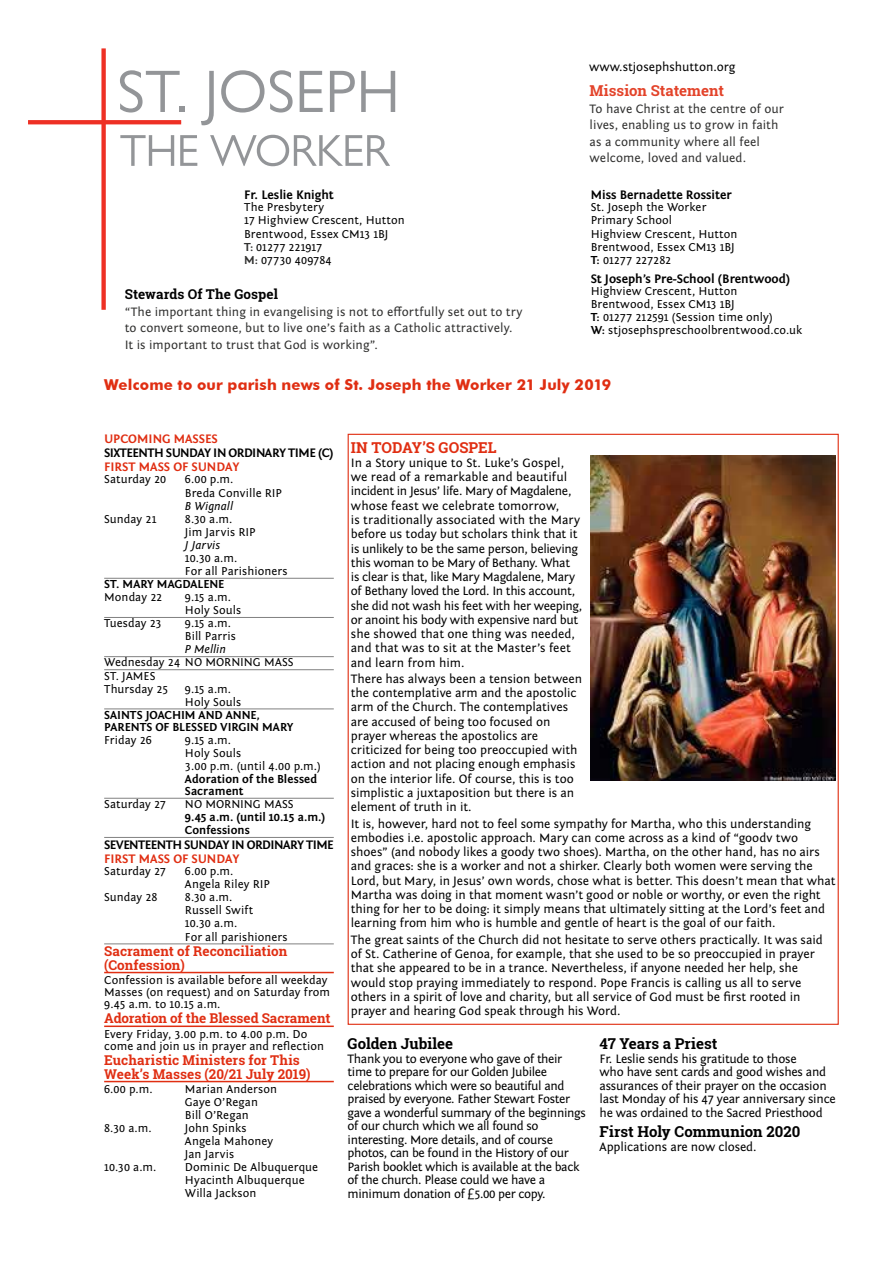
<style>
.page{position:relative;width:893px;height:1263px;background:#fff}
.page>*{position:absolute;margin:0;border:0;box-sizing:border-box;transform-origin:0 0}
.t1{font:700 15px "Futura BT";letter-spacing:.01em;color:#e02e12}
.t2{font:700 15px "Roboto Slab";color:#000}
.t3{font:700 15px "Roboto Slab";color:#e3432a}
.t4{font:700 15px "Roboto Slab";letter-spacing:.005em;color:#e02e12}
.t5{font:700 13.5px/13.5px "Roboto Slab";letter-spacing:.005em;color:#e02e12}
.t6{font:700 13.5px "Roboto Slab";letter-spacing:.005em;color:#000}
.t7{font:12.75px/14.2px "Fontin Sans";letter-spacing:-.01em;color:#000}
.t8{font:12.75px/13.5px "Fontin Sans";letter-spacing:-.03em;color:#000}
.t9{font:12.75px/16.5px "Fontin Sans";letter-spacing:.005em;color:#30302f}
.t10{font:700 12.75px "Fontin Sans";letter-spacing:-.01em;color:#000}
.t11{font:700 12.75px "Fontin Sans";letter-spacing:-.04em;color:#000}
.t12{font:700 12.75px "Fontin Sans";color:#e02e12}
.t13{font:12px/13px "Fontin Sans";letter-spacing:.005em;color:#000}
.t14{font:700 12px/12px "Fontin Sans";color:#000}
.t15{font:italic 12px "Fontin Sans";color:#000}
.s1{font-weight:700}
.s2{font-weight:700;color:#30302f}
</style>
<div class="page">
<div style="left:101px;top:48px;width:5px;height:262px;background:#ee3024"></div>
<svg style="left:28px;top:120px;width:153px;height:4px"></svg>
<svg style="left:120px;top:70px;width:65px;height:43px"></svg>
<svg style="left:201px;top:71px;width:13px;height:54px"></svg>
<svg style="left:221px;top:70px;width:72px;height:43px"></svg>
<svg style="left:300px;top:71px;width:23px;height:41px"></svg>
<svg style="left:330px;top:71px;width:25px;height:41px"></svg>
<svg style="left:361px;top:71px;width:34px;height:41px"></svg>
<svg style="left:120px;top:135px;width:54px;height:31px"></svg>
<svg style="left:180px;top:135px;width:17px;height:31px"></svg>
<svg style="left:210px;top:135px;width:180px;height:31px"></svg>
<hr style="left:104px;top:578px;width:230px;height:1px;background:#818181">
<hr style="left:104px;top:617px;width:230px;height:1px;background:#818181">
<hr style="left:104px;top:656px;width:230px;height:1px;background:#818181">
<hr style="left:104px;top:669px;width:230px;height:1px;background:#818181">
<hr style="left:104px;top:708px;width:230px;height:1px;background:#818181">
<hr style="left:104px;top:798px;width:230px;height:1px;background:#818181">
<hr style="left:104px;top:837px;width:230px;height:1px;background:#818181">
<hr style="left:104px;top:943px;width:230px;height:1px;background:#818181">
<hr style="left:104px;top:972px;width:230px;height:1px;background:#e02e12">
<hr style="left:104px;top:1025px;width:230px;height:2px;background:#e02e12">
<hr style="left:104px;top:1081px;width:230px;height:1px;background:#e02e12">
<img style="left:590px;top:455px;width:246px;height:325px">
<p class="t7" style="left:589px;top:60px;width:148px">www.stjosephshutton.org</p>
<p class="t3" style="left:590px;top:81px;width:136px">Mission Statement</p>
<p class="t9" style="left:590px;top:101px;width:196px">To have Christ at the centre of our lives, enabling us to grow in faith as a community where all feel welcome, loved and valued.</p>
<p class="t10" style="left:591px;top:188px;width:143px">Miss Bernadette Rossiter</p>
<p class="t13" style="left:591px;top:201px;width:148px">St. Joseph the Worker<br>Primary School<br>Highview Crescent, Hutton<br>Brentwood, Essex CM13 1BJ<br><span class="s1">T:</span> 01277 227282</p>
<p class="t10" style="left:591px;top:271px;width:201px">St Joseph’s Pre-School (Brentwood)</p>
<p class="t13" style="left:591px;top:284px;width:213px">Highview Crescent, Hutton<br>Brentwood, Essex CM13 1BJ<br><span class="s1">T:</span> 01277 212591 (Session time only)<br><span class="s1">W:</span> stjosephspreschoolbrentwood.co.uk</p>
<p class="t10" style="left:244px;top:188px;width:91px">Fr. Leslie Knight</p>
<p class="t13" style="left:244px;top:201px;width:162px">The Presbytery<br>17 Highview Crescent, Hutton<br>Brentwood, Essex CM13 1BJ<br><span class="s2">T:</span> 01277 221917<br><span class="s2">M:</span> 07730 409784</p>
<p class="t6" style="left:125px;top:285px;width:155px">Stewards Of The Gospel</p>
<p class="t9" style="left:125px;top:303px;width:399px">“The important thing in evangelising is not to effortfully set out to try to convert someone, but to live one’s faith as a Catholic attractively.<br>It is important to trust that God is working”.</p>
<p class="t1" style="left:104px;top:375px;width:509px">Welcome to our parish news of St. Joseph the Worker 21 July 2019</p>
<p class="t12" style="left:104px;top:432px;width:115px">UPCOMING MASSES</p>
<p class="t11" style="left:104px;top:446px;width:231px">SIXTEENTH SUNDAY IN ORDINARY TIME (C)</p>
<p class="t12" style="left:104px;top:460px;width:137px">FIRST MASS OF SUNDAY</p>
<p class="t13" style="left:104px;top:473px;width:63px">Saturday 20</p>
<p class="t13" style="left:185px;top:473px;width:99px">6.00 p.m.<br>Breda Conville RIP</p>
<p class="t15" style="left:185px;top:499px;width:50px">B Wignall</p>
<p class="t13" style="left:104px;top:512px;width:54px">Sunday 21</p>
<p class="t13" style="left:185px;top:512px;width:72px">8.30 a.m.<br>Jim Jarvis RIP</p>
<p class="t15" style="left:185px;top:538px;width:37px">J Jarvis</p>
<p class="t13" style="left:185px;top:552px;width:104px">10.30 a.m.<br>For all Parishioners</p>
<p class="t14" style="left:104px;top:578px;width:122px">ST. MARY MAGDALENE</p>
<p class="t13" style="left:104px;top:591px;width:60px">Monday 22</p>
<p class="t13" style="left:185px;top:591px;width:58px">9.15 a.m.<br>Holy Souls</p>
<p class="t13" style="left:104px;top:617px;width:59px">Tuesday 23</p>
<p class="t13" style="left:185px;top:617px;width:53px">9.15 a.m.<br>Bill Parris</p>
<p class="t15" style="left:185px;top:643px;width:42px">P Mellin</p>
<p class="t13" style="left:104px;top:656px;width:191px">Wednesday 24 NO MORNING MASS<br>ST. JAMES<br>Thursday 25</p>
<p class="t13" style="left:185px;top:682px;width:58px">9.15 a.m.<br>Holy Souls</p>
<p class="t14" style="left:104px;top:709px;width:191px">SAINTS JOACHIM AND ANNE,<br>PARENTS OF BLESSED VIRGIN MARY</p>
<p class="t13" style="left:104px;top:733px;width:49px">Friday 26</p>
<p class="t13" style="left:185px;top:733px;width:137px">9.15 a.m.<br>Holy Souls<br>3.00 p.m. (until 4.00 p.m.)</p>
<p class="t14" style="left:185px;top:773px;width:134px">Adoration of the Blessed<br>Sacrament</p>
<p class="t13" style="left:104px;top:798px;width:63px">Saturday 27</p>
<p class="t13" style="left:185px;top:798px;width:110px">NO MORNING MASS</p>
<p class="t14" style="left:185px;top:811px;width:142px;line-height:13px">9.45 a.m. (until 10.15 a.m.)<br>Confessions</p>
<p class="t11" style="left:104px;top:837px;width:231px">SEVENTEENTH SUNDAY IN ORDINARY TIME</p>
<p class="t12" style="left:104px;top:852px;width:137px">FIRST MASS OF SUNDAY</p>
<p class="t13" style="left:104px;top:865px;width:63px">Saturday 27</p>
<p class="t13" style="left:185px;top:865px;width:86px">6.00 p.m.<br>Angela Riley RIP</p>
<p class="t13" style="left:104px;top:891px;width:55px">Sunday 28</p>
<p class="t13" style="left:185px;top:891px;width:104px">8.30 a.m.<br>Russell Swift<br>10.30 a.m.<br>For all parishioners</p>
<p class="t5" style="left:104px;top:944px;width:185px">Sacrament of Reconciliation (Confession)</p>
<p class="t13" style="left:104px;top:974px;width:227px;line-height:12px">Confession is available before all weekday<br>Masses (on request) and on Saturday from<br>9.45 a.m. to 10.15 a.m.</p>
<p class="t5" style="left:104px;top:1011px;width:228px">Adoration of the Blessed Sacrament</p>
<p class="t13" style="left:104px;top:1028px;width:221px;line-height:12px">Every Friday, 3.00 p.m. to 4.00 p.m. Do come and join us in prayer and reflection</p>
<p class="t5" style="left:104px;top:1053px;width:208px">Eucharistic Ministers for This<br>Week’s Masses (20/21 July 2019)</p>
<p class="t13" style="left:104px;top:1082px;width:50px">6.00 p.m.</p>
<p class="t13" style="left:185px;top:1082px;width:94px">Marian Anderson<br>Gaye O’Regan<br>Bill O’Regan</p>
<p class="t13" style="left:104px;top:1122px;width:49px">8.30 a.m.</p>
<p class="t13" style="left:185px;top:1122px;width:90px">John Spinks<br>Angela Mahoney<br>Jan Jarvis</p>
<p class="t13" style="left:104px;top:1161px;width:54px">10.30 a.m.</p>
<p class="t13" style="left:185px;top:1161px;width:135px">Dominic De Albuquerque<br>Hyacinth Albuquerque<br>Willa Jackson</p>
<p class="t4" style="left:351px;top:437px;width:147px">IN TODAY’S GOSPEL</p>
<p class="t7" style="left:351px;top:456px;width:233px">In a Story unique to St. Luke’s Gospel, we read of a remarkable and beautiful incident in Jesus’ life. Mary of Magdalene, whose feast we celebrate tomorrow,<br>is traditionally associated with the Mary before us today but scholars think that it is unlikely to be the same person, believing this woman to be Mary of Bethany. What<br>is clear is that, like Mary Magdalene, Mary of Bethany loved the Lord. In this account, she did not wash his feet with her weeping, or anoint his body with expensive nard but she showed that one thing was needed, and that was to sit at the Master’s feet and learn from him.</p>
<p class="t7" style="left:351px;top:672px;width:233px">There has always been a tension between the contemplative arm and the apostolic arm of the Church. The contemplatives are accused of being too focused on prayer whereas the apostolics are criticized for being too preoccupied with action and not placing enough emphasis on the interior life. Of course, this is too simplistic a juxtaposition but there is an element of truth in it.</p>
<p class="t7" style="left:351px;top:816px;width:486px">It is, however, hard not to feel some sympathy for Martha, who this understanding embodies i.e. apostolic approach. Mary can come across as a kind of “goodv two shoes” (and nobody likes a goody two shoes). Martha, on the other hand, has no airs and graces: she is a worker and not a shirker. Clearly both women were serving the Lord, but Mary, in Jesus’ own words, chose what is better. This doesn’t mean that what Martha was doing in that moment wasn’t good or noble or worthy, or even the right thing for her to be doing: it simply means that ultimately sitting at the Lord’s feet and learning from him who is humble and gentle of heart is the goal of our faith.</p>
<p class="t7" style="left:351px;top:933px;width:473px">The great saints of the Church did not hesitate to serve others practically. It was said of St. Catherine of Genoa, for example, that she used to be so preoccupied in prayer that she appeared to be in a trance. Nevertheless, if anyone needed her help, she would stop praying immediately to respond. Pope Francis is calling us all to serve others in a spirit of love and charity, but all service of God must be first rooted in prayer and hearing God speak through his Word.</p>
<p class="t2" style="left:348px;top:1033px;width:107px">Golden Jubilee</p>
<p class="t8" style="left:348px;top:1052px;width:240px">Thank you to everyone who gave of their time to prepare for our Golden Jubilee celebrations which were so beautiful and praised by everyone. Father Stewart Foster gave a wonderful summary of the beginnings of our church which we all found so interesting. More details, and of course photos, can be found in the History of our Parish booklet which is available at the back of the church. Please could we have a minimum donation of £5.00 per copy.</p>
<p class="t2" style="left:600px;top:1033px;width:119px">47 Years a Priest</p>
<p class="t7" style="left:600px;top:1052px;width:238px;line-height:13.5px">Fr. Leslie sends his gratitude to those<br>who have sent cards and good wishes and assurances of their prayer on the occasion last Monday of his 47 year anniversary since he was ordained to the Sacred Priesthood</p>
<p class="t2" style="left:600px;top:1121px;width:202px">First Holy Communion 2020</p>
<p class="t7" style="left:600px;top:1139px;width:159px">Applications are now closed.</p>
</div>
